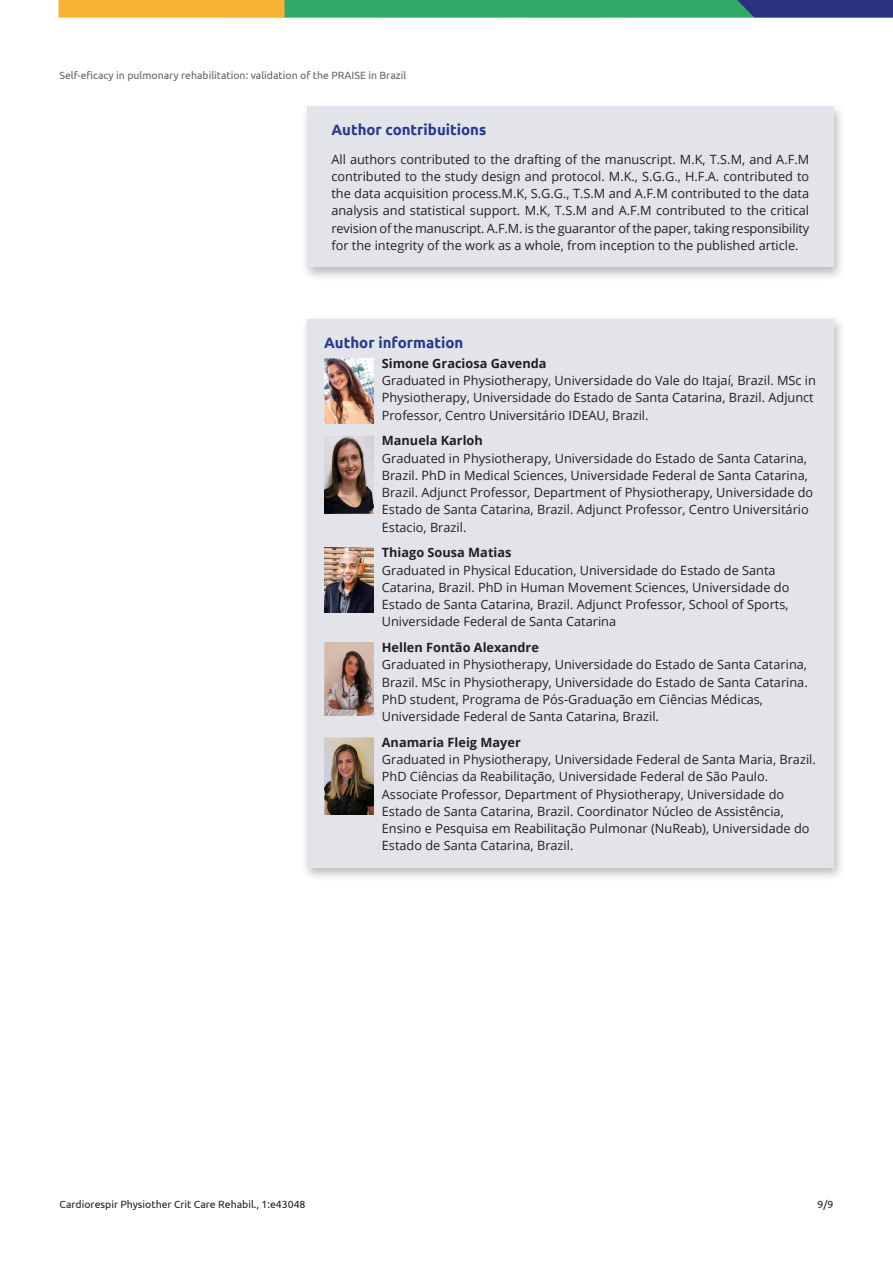
<style>
.page{position:relative;width:893px;height:1263px;background:#fff}
.page>*{position:absolute;margin:0;border:0;box-sizing:border-box;transform-origin:0 0}
.fnAuthor-notesContri{font:700 15px "Ubuntu";color:#273a8b}
.Heading1{font:700 15px "Ubuntu";color:#273a8b}
.fnAuthor-notesInform{font:12.75px/17.2px "Open Sans";color:#231f20}
.fnAuthor-notesContri-2{font:12.75px/17.2px "Open Sans";color:#231f20;text-align:justify}
.t1{font:10.5px "Ubuntu";color:#636366}
.t2{font:10.5px "Ubuntu";color:#231f20}
.s1{font-weight:700}
</style>
<div class="page">
<img style="left:58px;top:0;width:835px;height:18px">
<div style="left:301px;top:315px;width:544px;height:567px;background:#231f20;opacity:.3"></div>
<div style="left:307px;top:319px;width:526px;height:548px;background:#e3e4ea"></div>
<img style="left:324px;top:358px;width:49px;height:65px">
<img style="left:324px;top:436px;width:49px;height:77px">
<img style="left:324px;top:547px;width:49px;height:66px">
<img style="left:324px;top:642px;width:49px;height:73px">
<img style="left:324px;top:738px;width:49px;height:77px">
<div style="left:301px;top:103px;width:544px;height:178px;background:#231f20;opacity:.3"></div>
<div style="left:307px;top:106px;width:526px;height:161px;background:#e3e4ea"></div>
<p class="t1" style="left:60px;top:69px;width:348px">Self-eficacy in pulmonary rehabilitation: validation of the PRAISE in Brazil</p>
<p class="fnAuthor-notesContri" style="left:331px;top:121px;width:157px">Author contribuitions</p>
<p class="fnAuthor-notesContri-2" style="left:331px;top:150px;width:479px">All authors contributed to the drafting of the manuscript. M.K, T.S.M, and A.F.M contributed to the study design and protocol. M.K., S.G.G., H.F.A. contributed to the data acquisition process.M.K, S.G.G., T.S.M and A.F.M contributed to the data analysis and statistical support. M.K, T.S.M and A.F.M contributed to the critical revision of the manuscript. A.F.M. is the guarantor of the paper, taking responsibility for the integrity of the work as a whole, from inception to the published article.</p>
<p class="Heading1" style="left:324px;top:333px;width:141px">Author information</p>
<p class="fnAuthor-notesInform" style="left:382px;top:354px;width:436px"><span class="s1">Simone Graciosa Gavenda<br></span>Graduated in Physiotherapy, Universidade do Vale do Itajaí, Brazil. MSc in Physiotherapy, Universidade do Estado de Santa Catarina, Brazil. Adjunct Professor, Centro Universitário IDEAU, Brazil.</p>
<p class="fnAuthor-notesInform" style="left:382px;top:432px;width:433px"><span class="s1">Manuela Karloh<br></span>Graduated in Physiotherapy, Universidade do Estado de Santa Catarina, Brazil. PhD in Medical Sciences, Universidade Federal de Santa Catarina, Brazil. Adjunct Professor, Department of Physiotherapy, Universidade do Estado de Santa Catarina, Brazil. Adjunct Professor, Centro Universitário Estacio, Brazil.</p>
<p class="fnAuthor-notesInform" style="left:382px;top:544px;width:409px"><span class="s1">Thiago Sousa Matias<br></span>Graduated in Physical Education, Universidade do Estado de Santa Catarina, Brazil. PhD in Human Movement Sciences, Universidade do Estado de Santa Catarina, Brazil. Adjunct Professor, School of Sports, Universidade Federal de Santa Catarina</p>
<p class="fnAuthor-notesInform" style="left:382px;top:638px;width:427px"><span class="s1">Hellen Fontão Alexandre<br></span>Graduated in Physiotherapy, Universidade do Estado de Santa Catarina, Brazil. MSc in Physiotherapy, Universidade do Estado de Santa Catarina.<br>PhD student, Programa de Pós-Graduação em Ciências Médicas, Universidade Federal de Santa Catarina, Brazil.</p>
<p class="fnAuthor-notesInform" style="left:382px;top:733px;width:435px"><span class="s1">Anamaria Fleig Mayer<br></span>Graduated in Physiotherapy, Universidade Federal de Santa Maria, Brazil.<br>PhD Ciências da Reabilitação, Universidade Federal de São Paulo.<br>Associate Professor, Department of Physiotherapy, Universidade do Estado de Santa Catarina, Brazil. Coordinator Núcleo de Assistência, Ensino e Pesquisa em Reabilitação Pulmonar (NuReab), Universidade do Estado de Santa Catarina, Brazil.</p>
<p class="t2" style="left:60px;top:1197px;width:247px">Cardiorespir Physiother Crit Care Rehabil., 1:e43048</p>
<p class="t2" style="left:818px;top:1197px;width:17px">9/9</p>
</div>
